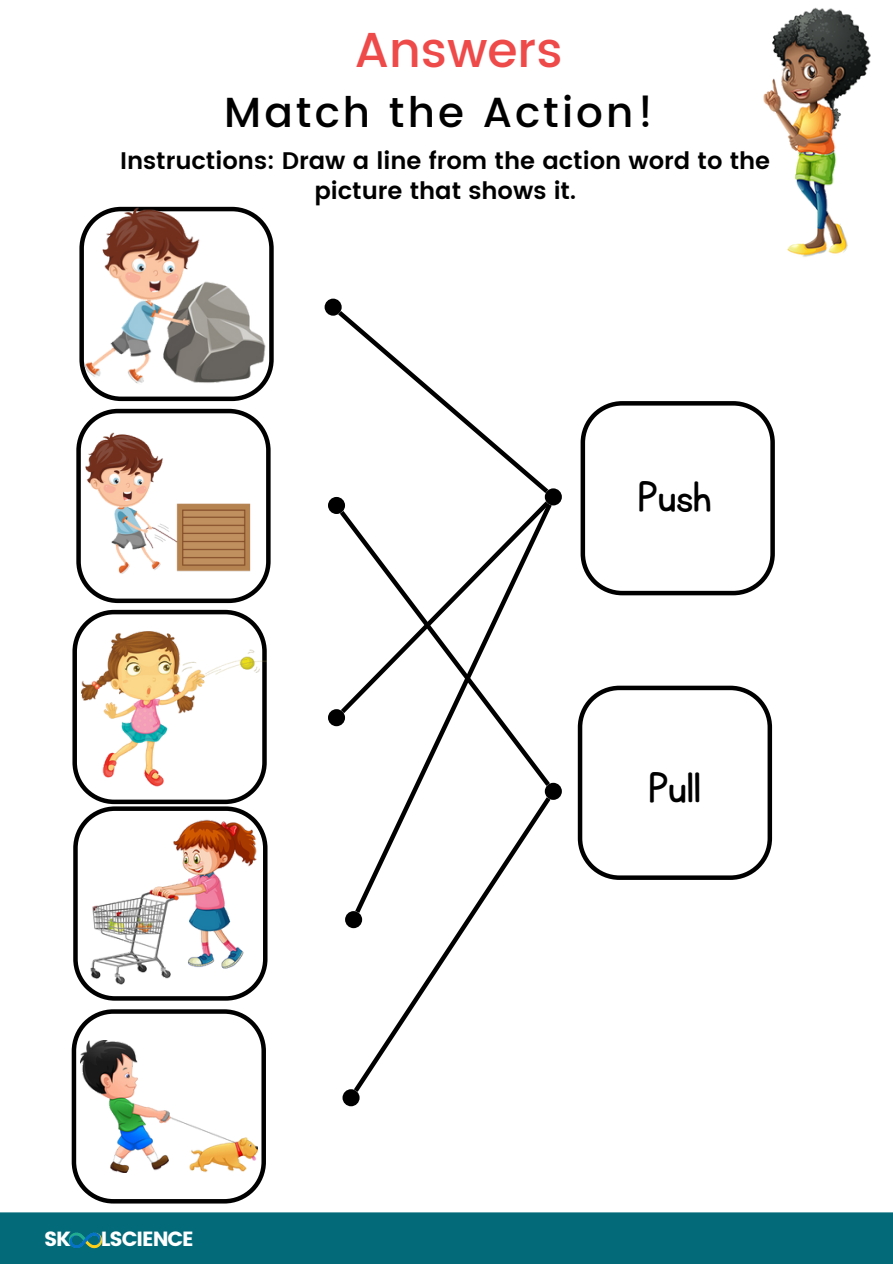
<style>
.page{position:relative;width:893px;height:1264px;background:#fff}
.page>*{position:absolute;margin:0;border:0;box-sizing:border-box;transform-origin:0 0}
.t1{font:49.8px "KG Primary Penmanship";color:#000}
.t2{font:500 48.9px "Poppins";color:#ef4a4a}
.t3{font:500 42px "Poppins";letter-spacing:.075em;color:#000}
.t4{font:600 24px/29.2px "Poppins";color:#000;text-align:center}
.t5{font:20.55px "Poppins";letter-spacing:-.05em;color:#fff}
</style>
<div class="page">
<img style="left:763px;top:7px;width:108px;height:250px">
<div style="left:0;top:1212px;width:892px;height:51px;background:#026a79"></div>
<img style="left:68px;top:1232px;width:34px;height:17px">
<div style="left:324px;top:298px;width:17px;height:18px;background:#000;border-radius:50%"></div>
<div style="left:328px;top:497px;width:17px;height:17px;background:#000;border-radius:50%"></div>
<div style="left:328px;top:709px;width:17px;height:17px;background:#000;border-radius:50%"></div>
<svg style="left:345px;top:911px;width:17px;height:17px"></svg>
<div style="left:342px;top:1089px;width:17px;height:17px;background:#000;border-radius:50%"></div>
<div style="left:544px;top:488px;width:18px;height:17px;background:#000;border-radius:50%"></div>
<div style="left:544px;top:782px;width:18px;height:17px;background:#000;border-radius:50%"></div>
<svg style="left:93px;top:390px;width:168px;height:11px"></svg>
<img style="left:79px;top:207px;width:195px;height:183px">
<svg style="left:76px;top:409px;width:194px;height:194px"></svg>
<svg style="left:72px;top:610px;width:195px;height:390px"></svg>
<svg style="left:72px;top:1009px;width:194px;height:194px"></svg>
<img style="left:80px;top:1040px;width:177px;height:132px">
<img style="left:89px;top:818px;width:170px;height:166px">
<img style="left:82px;top:631px;width:184px;height:156px">
<img style="left:86px;top:430px;width:175px;height:150px">
<svg style="left:580px;top:401px;width:194px;height:194px"></svg>
<svg style="left:577px;top:685px;width:195px;height:195px"></svg>
<svg style="left:351px;top:498px;width:204px;height:294px"></svg>
<svg style="left:333px;top:306px;width:220px;height:191px"></svg>
<svg style="left:349px;top:792px;width:206px;height:304px"></svg>
<p class="t2" style="left:355px;top:22px;width:209px">Answers</p>
<p class="t3" style="left:224px;top:87px;width:431px">Match the Action!</p>
<p class="t4" style="left:120px;top:146px;width:651px">Instructions: Draw a line from the action word to the picture that shows it.</p>
<h2 class="t1" style="left:638px;top:472px;width:75px">Push</h2>
<h3 class="t5" style="left:44px;top:1227px;width:28px">SK</h3>
<h3 class="t5" style="left:101px;top:1227px;width:95px">LSCIENCE</h3>
<p class="t1" style="left:648px;top:763px;width:54px">Pull</p>
</div>
